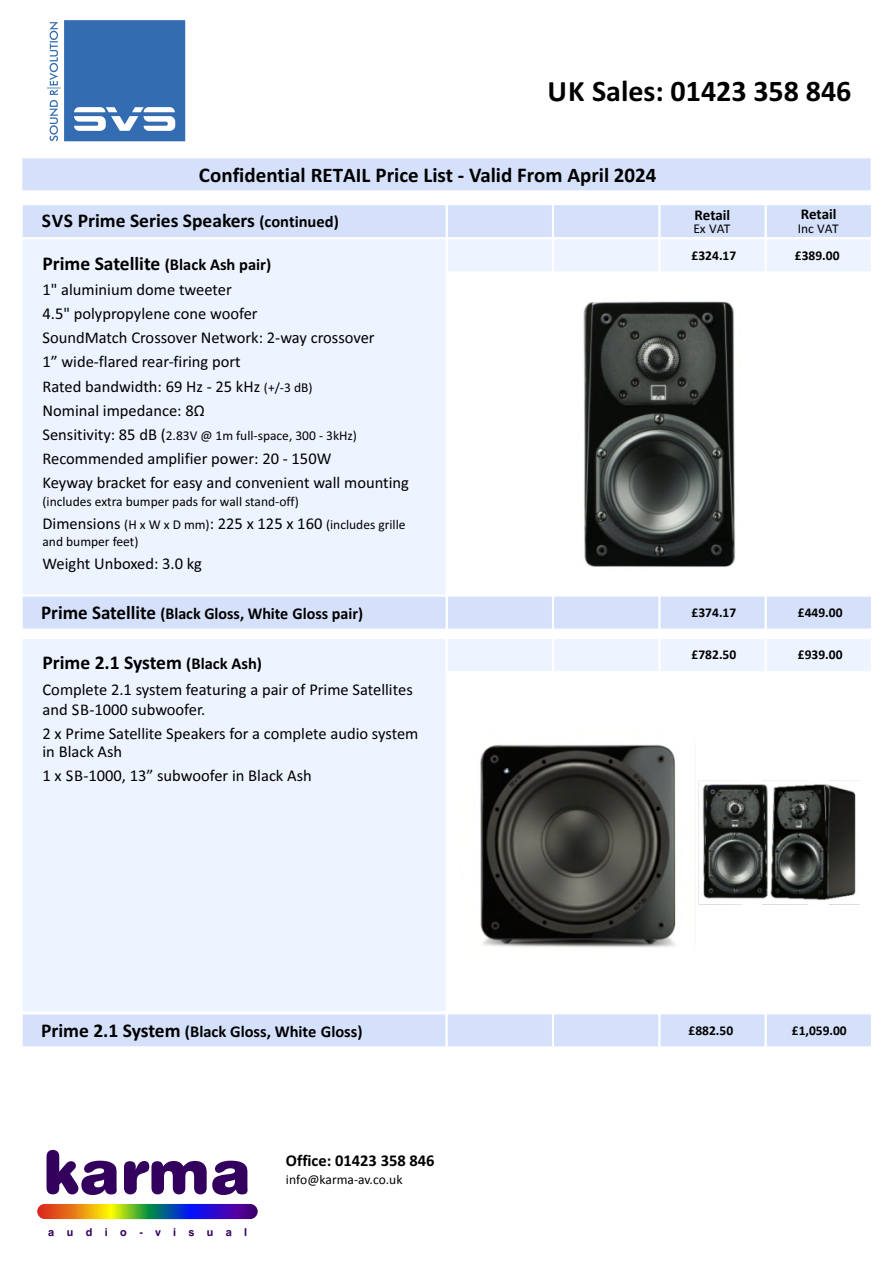
<style>
.page{position:relative;width:893px;height:1263px;background:#fff}
.page>*{position:absolute;margin:0;border:0;box-sizing:border-box;transform-origin:0 0}
.t1{font:60.3px "Swiss 721 BT Black Rounded";color:#34005e}
.t2{font:700 30px "Calibri";color:#000}
.t3{font:700 21px "Calibri";color:#000}
.t4{font:700 19.5px "Calibri";color:#000}
.t5{font:16.5px/20.1px "Calibri";color:#000}
.t6{font:700 16.5px "Calibri";color:#000}
.t7{font:700 15px "Calibri";letter-spacing:-.005em;color:#000}
.t8{font:13.5px/17.2px "Calibri";color:#000}
.t9{font:700 13.5px "Calibri";color:#000}
.t10{font:10.95px "Swiss 721 BT Bold Rounded";letter-spacing:1.135em;color:#34005e}
.s1{font-style:inherit}
.s2{font-size:16.5px}
.s3{font-size:19.5px}
.s4{font-size:13.5px}
</style>
<div class="page">
<img style="left:480px;top:744px;width:379px;height:204px">
<div style="left:764px;top:203px;width:109px;height:36px;background:#d5e1fa;border:2px solid #fefefe"></div>
<div style="left:658px;top:203px;width:109px;height:36px;background:#d5e1fa;border:2px solid #fefefe"></div>
<div style="left:446px;top:203px;width:108px;height:36px;background:#d5e1fa;border:2px solid #fefefe"></div>
<div style="left:552px;top:203px;width:108px;height:36px;background:#d5e1fa;border:2px solid #fefefe"></div>
<div style="left:764px;top:237px;width:109px;height:36px;background:#edf3ff;border:2px solid #fefefe"></div>
<div style="left:658px;top:237px;width:109px;height:36px;background:#edf3ff;border:2px solid #fefefe"></div>
<div style="left:446px;top:237px;width:108px;height:36px;background:#edf3ff;border:2px solid #fefefe"></div>
<div style="left:552px;top:237px;width:108px;height:36px;background:#edf3ff;border:2px solid #fefefe"></div>
<div style="left:764px;top:594px;width:109px;height:37px;background:#d5e1fa;border:2px solid #fefefe"></div>
<div style="left:658px;top:594px;width:109px;height:37px;background:#d5e1fa;border:2px solid #fefefe"></div>
<div style="left:446px;top:594px;width:108px;height:37px;background:#d5e1fa;border:2px solid #fefefe"></div>
<div style="left:552px;top:594px;width:108px;height:37px;background:#d5e1fa;border:2px solid #fefefe"></div>
<svg style="left:47px;top:20px;width:138px;height:121px"></svg>
<div style="left:21px;top:637px;width:427px;height:376px;background:#edf3ff;border:2px solid #fefefe"></div>
<div style="left:21px;top:1012px;width:427px;height:36px;background:#d5e1fa;border:2px solid #fefefe"></div>
<div style="left:764px;top:637px;width:109px;height:36px;background:#edf3ff;border:2px solid #fefefe"></div>
<div style="left:658px;top:637px;width:109px;height:36px;background:#edf3ff;border:2px solid #fefefe"></div>
<div style="left:446px;top:637px;width:108px;height:36px;background:#edf3ff;border:2px solid #fefefe"></div>
<div style="left:552px;top:637px;width:108px;height:36px;background:#edf3ff;border:2px solid #fefefe"></div>
<div style="left:764px;top:1012px;width:109px;height:36px;background:#d5e1fa;border:2px solid #fefefe"></div>
<div style="left:658px;top:1012px;width:109px;height:36px;background:#d5e1fa;border:2px solid #fefefe"></div>
<div style="left:446px;top:1012px;width:108px;height:36px;background:#d5e1fa;border:2px solid #fefefe"></div>
<div style="left:552px;top:1012px;width:108px;height:36px;background:#d5e1fa;border:2px solid #fefefe"></div>
<div style="left:21px;top:203px;width:427px;height:36px;background:#d5e1fa;border:2px solid #fefefe"></div>
<div style="left:21px;top:237px;width:427px;height:360px;background:#edf3ff;border:2px solid #fefefe"></div>
<div style="left:21px;top:594px;width:427px;height:37px;background:#d5e1fa;border:2px solid #fefefe"></div>
<img style="left:583px;top:301px;width:153px;height:266px">
<div style="left:20px;top:156px;width:853px;height:36px;background:#d5e1fa;border:2px solid #fefefe"></div>
<svg style="left:37px;top:1204px;width:221px;height:15px;background:#756365"></svg>
<h2 class="t2" style="left:547px;top:78px;width:305px"><span class="s1">UK</span> Sales: 01423 358 846</h2>
<p class="t3" style="left:199px;top:167px;width:459px">Confidential RETAIL Price List - Valid From April 2024</p>
<p class="t4" style="left:42px;top:213px;width:298px"><span class="s1">SVS</span> Prime Series Speak<span class="s1">er</span>s <span class="s2">(continued)</span></p>
<p class="t6" style="left:43px;top:257px;width:230px"><span class="s3">Prime Sa</span><span class="s3">tellit</span><span class="s3">e</span> (Black Ash pair)</p>
<p class="t5" style="left:43px;top:281px;width:191px">1" aluminium dome tweeter</p>
<p class="t5" style="left:43px;top:305px;width:217px">4.5" polypropylene cone woofer</p>
<p class="t5" style="left:43px;top:327px;width:334px">SoundMatch Crossover Network: 2-way crossover</p>
<p class="t5" style="left:43px;top:353px;width:200px">1” wide-flared rear-firing port</p>
<p class="t5" style="left:43px;top:375px;width:271px">Rated bandwidth: 69 Hz - 25 kHz <span class="s4">(+/-3 dB)</span></p>
<p class="t5" style="left:43px;top:401px;width:164px">Nominal impedance: 8Ω</p>
<p class="t8" style="left:43px;top:428px;width:316px"><span class="s2">Sensitivity: 85 dB (</span>2.83V @ 1m full-space, 300 - 3kHz)</p>
<p class="t5" style="left:43px;top:448px;width:290px">Recommended amplifier power: 20 - 150W</p>
<p class="t5" style="left:43px;top:472px;width:368px">Keyway bracket for easy and convenient wall mounting</p>
<p class="t8" style="left:43px;top:493px;width:258px">(includes extra bumper pads for wall stand-off)</p>
<p class="t8" style="left:43px;top:517px;width:365px"><span class="s2">Dimensions</span> (H x W x D mm)<span class="s2">: 225 x 125 x 160</span> (includes grille and bumper feet)</p>
<p class="t5" style="left:43px;top:553px;width:161px">Weight Unboxed: 3.0 kg</p>
<p class="t6" style="left:41px;top:607px;width:323px"><span class="s3">Prime Sa</span><span class="s3">tellit</span><span class="s3">e</span> (Black Gloss, Whit<span class="s1">e</span> Gloss pair)</p>
<p class="t4" style="left:43px;top:655px;width:221px">Prime 2.1 S<span class="s1">yst</span>em <span class="s2">(Black Ash)</span></p>
<p class="t5" style="left:43px;top:678px;width:372px">Complete 2.1 system featuring a pair of Prime Satellites and SB-1000 subwoofer.</p>
<p class="t5" style="left:43px;top:726px;width:377px;line-height:18.1px">2 x Prime Satellite Speakers for a complete audio system in Black Ash</p>
<p class="t5" style="left:43px;top:767px;width:271px">1 x SB-1000, 13” subwoofer in Black Ash</p>
<p class="t7" style="left:695px;top:205px;width:37px">Retail</p>
<p class="t8" style="left:693px;top:221px;width:39px">Ex VAT</p>
<p class="t7" style="left:801px;top:205px;width:37px">Retail</p>
<p class="t8" style="left:798px;top:221px;width:42px">Inc VAT</p>
<p class="t9" style="left:692px;top:246px;width:46px">£324.17</p>
<p class="t9" style="left:795px;top:246px;width:46px">£389.00</p>
<p class="t9" style="left:692px;top:603px;width:46px">£374.17</p>
<p class="t9" style="left:798px;top:603px;width:46px">£449.00</p>
<p class="t9" style="left:692px;top:645px;width:46px">£782.50</p>
<p class="t9" style="left:798px;top:645px;width:46px">£939.00</p>
<p class="t6" style="left:41px;top:1024px;width:323px"><span class="s3">Prime 2.1 S</span><span class="s3">yst</span><span class="s3">em</span> (Black Gloss, Whit<span class="s1">e Gloss)</span></p>
<h1 class="t1" style="left:43px;top:1148px;width:210px">karma</h1>
<p class="t10" style="left:48px;top:1228px;width:201px">audio-visual</p>
<p class="t6" style="left:286px;top:1154px;width:150px">Office: 01423 358 846</p>
<p class="t8" style="left:286px;top:1170px;width:118px">info@karma-av.co.uk</p>
<p class="t9" style="left:689px;top:1021px;width:46px">£882.50</p>
<p class="t9" style="left:792px;top:1021px;width:56px">£1,059.00</p>
</div>
